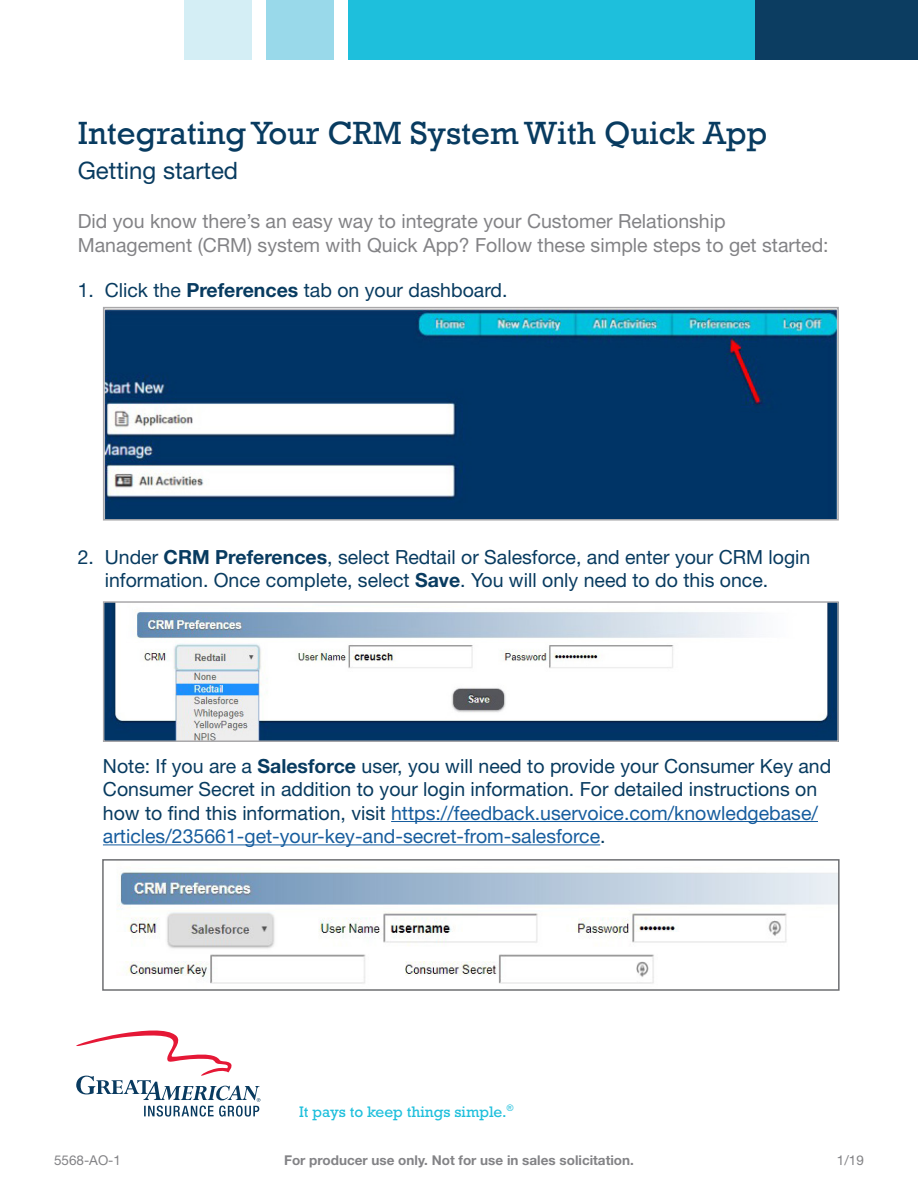
<style>
.page{position:relative;width:918px;height:1188px;background:#fff}
.page>*{position:absolute;margin:0;border:0;box-sizing:border-box;transform-origin:0 0}
.t1{font:33px "Rockwell";color:#083b60}
.t2{font:24px "Helvetica Neue LT Std";color:#083b60}
.body_text{font:19.5px/23.4px "Helvetica Neue LT Std";color:#083b60}
.body_text-2{font:19.5px/24px "Helvetica Neue LT Std";color:#838386}
.t3{font:15.45px "Rockwell Std";color:#1ebfdc}
.t4{font:700 13.5px "Helvetica Neue LT Std";color:#838386}
.t5{font:13.5px "Helvetica Neue LT Std";color:#838386}
.s1{font-weight:700}
.s2{color:#175d9e}
</style>
<div class="page">
<div style="left:266px;top:0;width:68px;height:60px;background:#99d9ea"></div>
<div style="left:184px;top:0;width:68px;height:60px;background:#d4eef5"></div>
<div style="left:751px;top:0;width:167px;height:60px;background:#0c3d61"></div>
<div style="left:348px;top:0;width:407px;height:60px;background:#1ebfdc"></div>
<svg style="left:76px;top:1030px;width:184px;height:87px"></svg>
<img style="left:106px;top:310px;width:730px;height:208px">
<div style="left:103px;top:307px;width:736px;height:214px;border:2px solid #a9a8aa"></div>
<img style="left:106px;top:604px;width:730px;height:135px">
<div style="left:103px;top:601px;width:736px;height:141px;border:2px solid #a9a8aa"></div>
<hr style="left:391px;top:821px;width:427px;height:1px;background:#175d9e">
<hr style="left:103px;top:844px;width:497px;height:1px;background:#175d9e">
<img style="left:117px;top:871px;width:720px;height:113px">
<div style="left:102px;top:859px;width:738px;height:132px;border:2px solid #6e6f72"></div>
<p class="t1" style="left:78px;top:114px;width:691px">Integrating Your CRM System With Quick App</p>
<p class="t2" style="left:78px;top:156px;width:162px">Getting started</p>
<p class="body_text-2" style="left:78px;top:209px;width:752px">Did you know there’s an easy way to integrate your Customer Relationship<br>Management (CRM) system with Quick App? Follow these simple steps to get started:</p>
<p class="body_text" style="left:78px;top:278px;width:431px">1. Click the <span class="s1">Preferences</span> tab on your dashboard.</p>
<p class="body_text" style="left:105px;top:545px;width:707px;text-indent:-27px">2. Under <span class="s1">CRM Preferences</span>, select Redtail or Salesforce, and enter your CRM login information. Once complete, select <span class="s1">Save</span>. You will only need to do this once.</p>
<p class="body_text" style="left:103px;top:754px;width:730px">Note: If you are a <span class="s1">Salesforce</span> user, you will need to provide your Consumer Key and Consumer Secret in addition to your login information. For detailed instructions on how to find this information, visit <span class="s2">https://feedback.uservoice.com/knowledgebase/ articles/235661-get-your-key-and-secret-from-salesforce</span>.</p>
<p class="t3" style="left:299px;top:1102px;width:216px">It pays to keep things simple.<sup>®</sup></p>
<p class="t5" style="left:54px;top:1152px;width:69px">5568-AO-1</p>
<p class="t5" style="left:837px;top:1152px;width:29px">1/19</p>
<p class="t4" style="left:284px;top:1152px;width:351px">For producer use only. Not for use in sales solicitation.</p>
</div>
